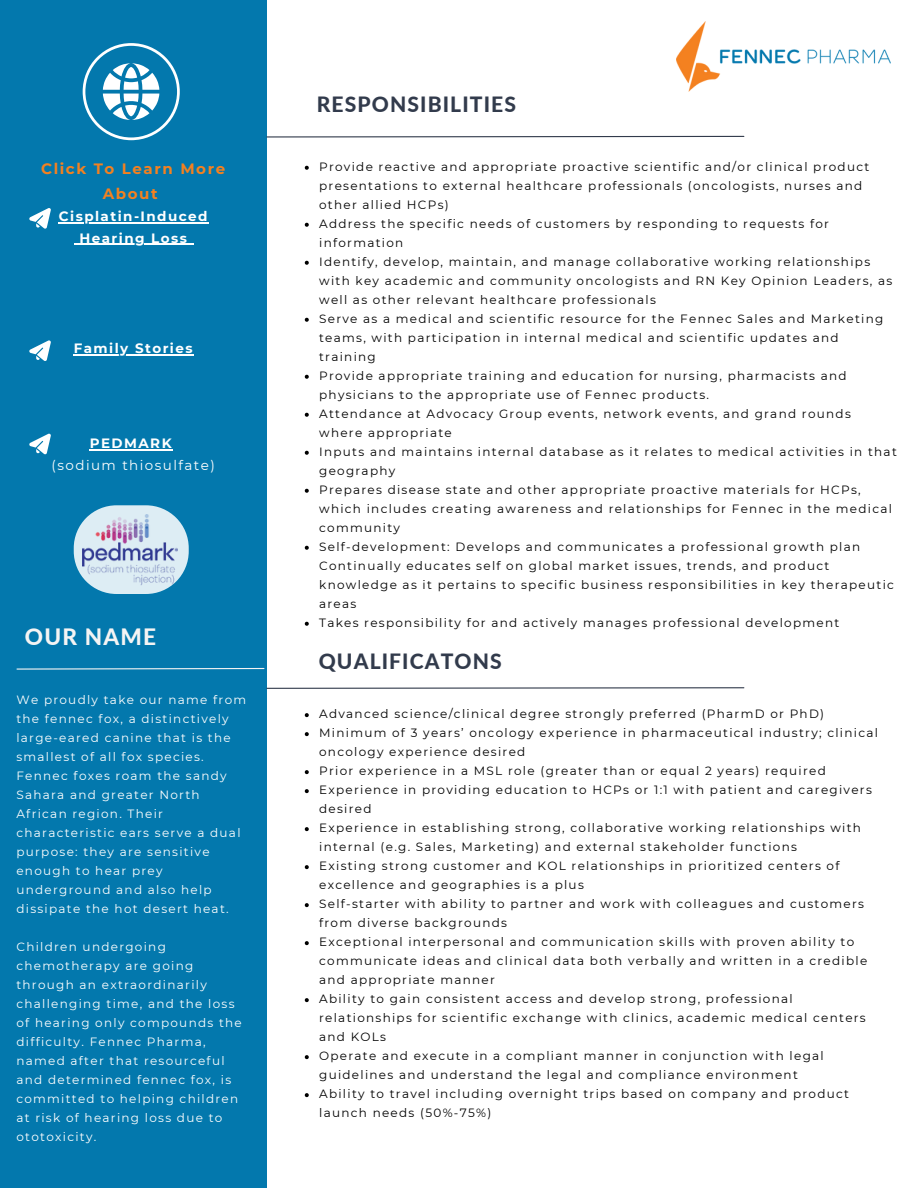
<style>
.page{position:relative;width:918px;height:1188px;background:#fff}
.page>*{position:absolute;margin:0;border:0;box-sizing:border-box;transform-origin:0 0}
.t1{font:800 22.5px "Lato";letter-spacing:.055em;color:#f4f4f4}
.t2{font:800 21px "Lato";letter-spacing:.055em;color:#323b4c}
.t3{font:700 15px/24.8px "Montserrat";letter-spacing:.105em;color:#f48120;text-align:center}
.t4{font:700 13.5px "Montserrat";letter-spacing:.105em;color:#fff}
.t5{font:13.5px/21.3px "Montserrat";letter-spacing:.105em;color:#fff;text-align:center}
.t6{font:12px/19px "Montserrat";letter-spacing:.105em;color:#000}
.t7{font:12px/19px "Montserrat";letter-spacing:.105em;color:#fff}
.s1{font-weight:700}
</style>
<div class="page">
<div style="left:0;top:0;width:267px;height:1188px;background:#0378ad"></div>
<img style="left:676px;top:22px;width:214px;height:70px">
<svg style="left:16px;top:667px;width:249px;height:3px"></svg>
<hr style="left:59px;top:222px;width:150px;height:1px;background:#fff">
<hr style="left:79px;top:244px;width:109px;height:1px;background:#fff">
<hr style="left:74px;top:354px;width:120px;height:1px;background:#fff">
<hr style="left:90px;top:450px;width:83px;height:1px;background:#fff">
<svg style="left:83px;top:43px;width:97px;height:97px"></svg>
<svg style="left:29px;top:434px;width:22px;height:20px"></svg>
<svg style="left:29px;top:340px;width:22px;height:21px"></svg>
<svg style="left:29px;top:208px;width:22px;height:21px"></svg>
<svg style="left:74px;top:505px;width:115px;height:89px"></svg>
<img style="left:83px;top:514px;width:94px;height:71px">
<svg style="left:305px;top:166px;width:4px;height:4px"></svg>
<svg style="left:305px;top:223px;width:4px;height:4px"></svg>
<svg style="left:305px;top:261px;width:4px;height:4px"></svg>
<svg style="left:305px;top:318px;width:4px;height:4px"></svg>
<svg style="left:305px;top:375px;width:4px;height:4px"></svg>
<svg style="left:305px;top:413px;width:4px;height:4px"></svg>
<svg style="left:305px;top:451px;width:4px;height:4px"></svg>
<svg style="left:305px;top:489px;width:4px;height:4px"></svg>
<svg style="left:305px;top:546px;width:4px;height:4px"></svg>
<svg style="left:305px;top:622px;width:4px;height:4px"></svg>
<svg style="left:305px;top:713px;width:4px;height:4px"></svg>
<svg style="left:305px;top:732px;width:4px;height:4px"></svg>
<svg style="left:305px;top:770px;width:4px;height:4px"></svg>
<svg style="left:305px;top:789px;width:4px;height:4px"></svg>
<svg style="left:305px;top:827px;width:4px;height:4px"></svg>
<svg style="left:305px;top:865px;width:4px;height:4px"></svg>
<svg style="left:305px;top:903px;width:4px;height:4px"></svg>
<svg style="left:305px;top:941px;width:4px;height:4px"></svg>
<svg style="left:305px;top:998px;width:4px;height:4px"></svg>
<svg style="left:305px;top:1055px;width:4px;height:4px"></svg>
<svg style="left:305px;top:1093px;width:4px;height:4px"></svg>
<svg style="left:266px;top:135px;width:479px;height:3px"></svg>
<svg style="left:266px;top:687px;width:479px;height:2px"></svg>
<p class="t3" style="left:41px;top:156px;width:186px">Click To Learn More<br>About</p>
<p class="t4" style="left:59px;top:208px;width:150px">Cisplatin-Induced</p>
<h2 class="t4" style="left:79px;top:229px;width:109px">Hearing Loss</h2>
<h2 class="t4" style="left:74px;top:340px;width:120px">Family Stories</h2>
<h3 class="t5" style="left:52px;top:433px;width:165px"><span class="s1">PEDMARK<br></span>(sodium thiosulfate)</h3>
<p class="t1" style="left:25px;top:623px;width:133px">OUR NAME</p>
<p class="t7" style="left:16px;top:690px;width:231px">We proudly take our name from the fennec fox, a distinctively large-eared canine that is the smallest of all fox species.<br>Fennec foxes roam the sandy<br>Sahara and greater North<br>African region. Their characteristic ears serve a dual purpose: they are sensitive enough to hear prey underground and also help dissipate the hot desert heat.</p>
<p class="t7" style="left:16px;top:937px;width:227px">Children undergoing chemotherapy are going through an extraordinarily challenging time, and the loss of hearing only compounds the difficulty. Fennec Pharma, named after that resourceful and determined fennec fox, is committed to helping children at risk of hearing loss due to ototoxicity.</p>
<h1 class="t2" style="left:317px;top:91px;width:201px">RESPONSIBILITIES</h1>
<p class="t6" style="left:319px;top:157px;width:552px">Provide reactive and appropriate proactive scientific and/or clinical product presentations to external healthcare professionals (oncologists, nurses and other allied HCPs)</p>
<p class="t6" style="left:319px;top:214px;width:511px">Address the specific needs of customers by responding to requests for information</p>
<p class="t6" style="left:319px;top:252px;width:575px">Identify, develop, maintain, and manage collaborative working relationships with key academic and community oncologists and RN Key Opinion Leaders, as well as other relevant healthcare professionals</p>
<p class="t6" style="left:319px;top:309px;width:566px">Serve as a medical and scientific resource for the Fennec Sales and Marketing teams, with participation in internal medical and scientific updates and training</p>
<p class="t6" style="left:319px;top:366px;width:529px">Provide appropriate training and education for nursing, pharmacists and physicians to the appropriate use of Fennec products.</p>
<p class="t6" style="left:319px;top:404px;width:533px">Attendance at Advocacy Group events, network events, and grand rounds where appropriate</p>
<p class="t6" style="left:319px;top:442px;width:579px">Inputs and maintains internal database as it relates to medical activities in that geography</p>
<h1 class="t6" style="left:319px;top:480px;width:574px">Prepares disease state and other appropriate proactive materials for HCPs, which includes creating awareness and relationships for Fennec in the medical community</h1>
<p class="t6" style="left:319px;top:537px;width:576px">Self-development: Develops and communicates a professional growth plan Continually educates self on global market issues, trends, and product knowledge as it pertains to specific business responsibilities in key therapeutic areas</p>
<p class="t6" style="left:319px;top:613px;width:522px">Takes responsibility for and actively manages professional development</p>
<p class="t2" style="left:319px;top:649px;width:185px">QUALIFICATONS</p>
<p class="t6" style="left:319px;top:704px;width:507px">Advanced science/clinical degree strongly preferred (PharmD or PhD)</p>
<p class="t6" style="left:319px;top:723px;width:560px">Minimum of 3 years’ oncology experience in pharmaceutical industry; clinical oncology experience desired</p>
<p class="t6" style="left:319px;top:761px;width:508px">Prior experience in a MSL role (greater than or equal 2 years) required</p>
<p class="t6" style="left:319px;top:780px;width:554px">Experience in providing education to HCPs or 1:1 with patient and caregivers desired</p>
<p class="t6" style="left:319px;top:818px;width:543px">Experience in establishing strong, collaborative working relationships with internal (e.g. Sales, Marketing) and external stakeholder functions</p>
<p class="t6" style="left:319px;top:856px;width:522px">Existing strong customer and KOL relationships in prioritized centers of excellence and geographies is a plus</p>
<p class="t6" style="left:319px;top:894px;width:546px">Self-starter with ability to partner and work with colleagues and customers from diverse backgrounds</p>
<p class="t6" style="left:319px;top:932px;width:550px">Exceptional interpersonal and communication skills with proven ability to communicate ideas and clinical data both verbally and written in a credible and appropriate manner</p>
<p class="t6" style="left:319px;top:989px;width:548px">Ability to gain consistent access and develop strong, professional relationships for scientific exchange with clinics, academic medical centers and KOLs</p>
<h1 class="t6" style="left:319px;top:1046px;width:506px">Operate and execute in a compliant manner in conjunction with legal guidelines and understand the legal and compliance environment</h1>
<p class="t6" style="left:319px;top:1084px;width:531px">Ability to travel including overnight trips based on company and product launch needs (50%-75%)</p>
</div>
